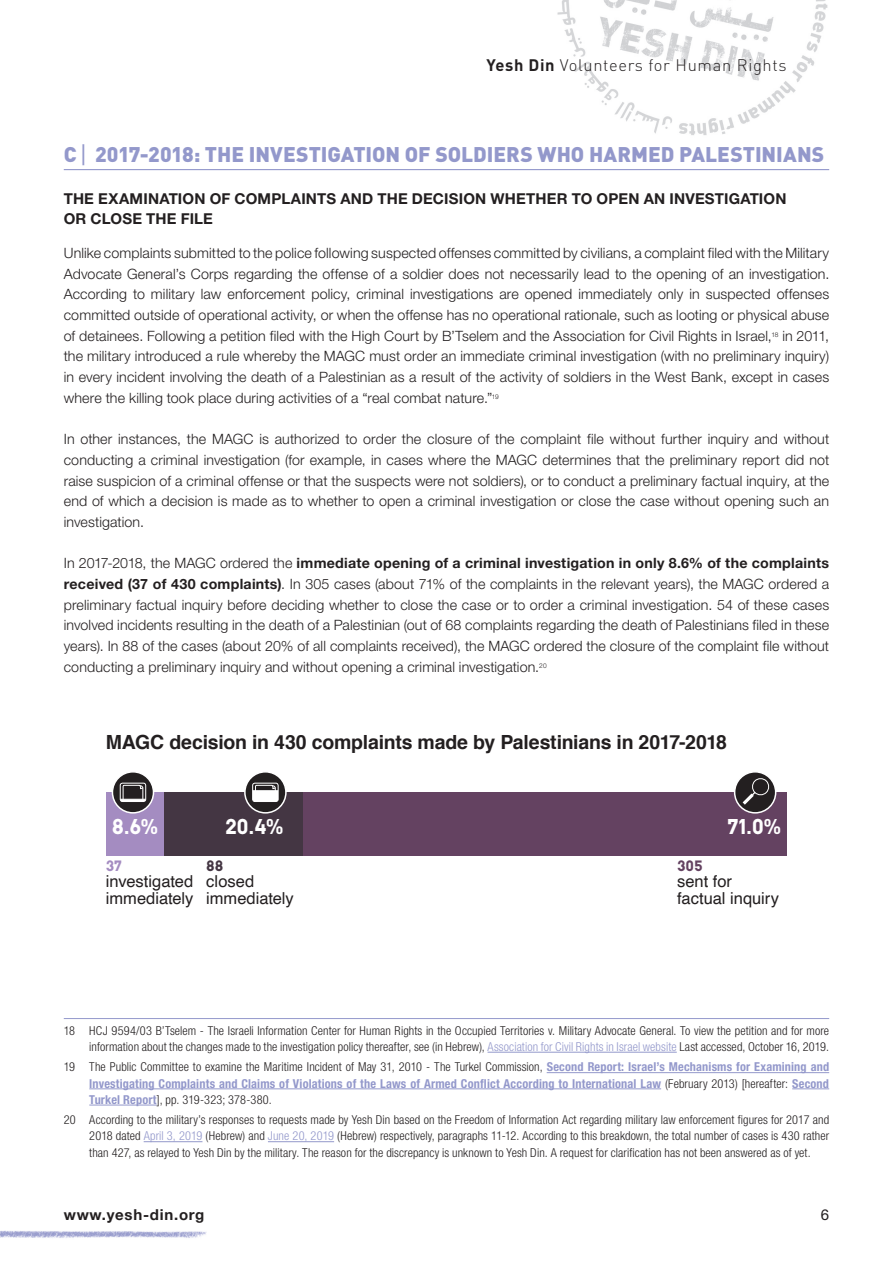
<style>
.page{position:relative;width:893px;height:1263px;background:#fff}
.page>*{position:absolute;margin:0;border:0;box-sizing:border-box;transform-origin:0 0}
.t1{font:30px "Next Exit FOT";color:#fff}
.t2{font:900 21px "DIN";color:#9398cb}
.t3{font:21px "Next Exit FOT";color:#644261}
.t4{font:21px "Next Exit FOT";color:#443643}
.t5{font:21px "Next Exit FOT";color:#a48cc1}
.t6{font:700 19.5px "Helvetica";letter-spacing:-.01em;color:#231f20}
.t7{font:16.5px/16.5px "Helvetica";color:#231f20}
.t8{font:300 16.5px "DIN";letter-spacing:.04em;color:#231f20}
.t9{font:700 15px/20.7px "Helvetica Neue LT Std";letter-spacing:.01em;color:#231f20}
.t10{font:700 15px "Helvetica Neue";letter-spacing:.05em;color:#231f20}
.t11{font:15px "Helvetica Neue LT Std";color:#231f20}
.t12{font:300 14.25px/20.7px "Helvetica Neue LT Std";letter-spacing:.01em;color:#231f20;text-align:justify}
.t13{font:300 condensed 12.3px/16.2px "Helvetica Neue LT Std";letter-spacing:.01em;color:#231f20;text-align:right}
.t14{font:700 condensed 12.3px/16.2px "Helvetica Neue LT Std";letter-spacing:.015em;color:#9398cb;text-align:justify}
.s1{font-weight:700}
.s2{font-family:"DIN Condensed";font-weight:700}
.s3{color:#9398cb}
.s4{font-weight:300;color:#231f20}
</style>
<div class="page">
<img style="left:0;top:1230px;width:206px;height:8px">
<img style="left:557px;top:0;width:271px;height:135px">
<hr style="left:64px;top:169px;width:765px;height:1px;background:#9398cb">
<hr style="left:64px;top:1018px;width:765px;height:1px;background:#9398cb">
<hr style="left:488px;top:1052px;width:189px;height:1px;background:#9398cb">
<hr style="left:547px;top:1072px;width:282px;height:1px;background:#9398cb">
<hr style="left:89px;top:1088px;width:572px;height:1px;background:#9398cb">
<hr style="left:792px;top:1088px;width:37px;height:1px;background:#9398cb">
<hr style="left:89px;top:1105px;width:68px;height:1px;background:#9398cb">
<hr style="left:144px;top:1141px;width:58px;height:1px;background:#9398cb">
<hr style="left:268px;top:1141px;width:66px;height:1px;background:#9398cb">
<div style="left:106px;top:792px;width:58px;height:64px;background:#a48cc1"></div>
<div style="left:164px;top:792px;width:139px;height:64px;background:#443643"></div>
<div style="left:303px;top:792px;width:484px;height:64px;background:#644261"></div>
<div style="left:735px;top:772px;width:41px;height:41px;background:#231f20;border-radius:50%"></div>
<svg style="left:743px;top:777px;width:27px;height:28px"></svg>
<div style="left:734px;top:771px;width:42px;height:42px;border:2px solid #fff;border-radius:50%"></div>
<svg style="left:245px;top:772px;width:41px;height:41px"></svg>
<div style="left:244px;top:771px;width:43px;height:42px;border:2px solid #fff;border-radius:50%"></div>
<svg style="left:254px;top:785px;width:22px;height:15px"></svg>
<div style="left:252px;top:783px;width:26px;height:19px;border:1px solid #fff;border-radius:2px"></div>
<svg style="left:112px;top:772px;width:41px;height:41px"></svg>
<div style="left:112px;top:771px;width:42px;height:42px;border:2px solid #fff;border-radius:50%"></div>
<svg style="left:122px;top:785px;width:22px;height:15px"></svg>
<div style="left:120px;top:783px;width:26px;height:19px;border:1px solid #fff;border-radius:2px"></div>
<p class="t8" style="left:487px;top:55px;width:302px"><span class="s1">Yesh Din</span> Volunteers for Human Rights</p>
<h2 class="t2" style="left:64px;top:140px;width:762px">C <span class="s2">|</span> 2017-2018: THE INVESTIGATION OF SOLDIERS WHO HARMED PALESTINIANS</h2>
<p class="t9" style="left:64px;top:188px;width:724px">THE EXAMINATION OF COMPLAINTS AND THE DECISION WHETHER TO OPEN AN INVESTIGATION<br>OR CLOSE THE FILE</p>
<p class="t12" style="left:64px;top:242px;width:767px">Unlike complaints submitted to the police following suspected offenses committed by civilians, a complaint filed with the Military Advocate General’s Corps regarding the offense of a soldier does not necessarily lead to the opening of an investigation.<br>According to military law enforcement policy, criminal investigations are opened immediately only in suspected offenses committed outside of operational activity, or when the offense has no operational rationale, such as looting or physical abuse of detainees. Following a petition filed with the High Court by B’Tselem and the Association for Civil Rights in Israel,<sup>18</sup> in 2011, the military introduced a rule whereby the MAGC must order an immediate criminal investigation (with no preliminary inquiry) in every incident involving the death of a Palestinian as a result of the activity of soldiers in the West Bank, except in cases where the killing took place during activities of a “real combat nature.”<sup>19</sup></p>
<p class="t12" style="left:64px;top:428px;width:767px">In other instances, the MAGC is authorized to order the closure of the complaint file without further inquiry and without conducting a criminal investigation (for example, in cases where the MAGC determines that the preliminary report did not raise suspicion of a criminal offense or that the suspects were not soldiers), or to conduct a preliminary factual inquiry, at the end of which a decision is made as to whether to open a criminal investigation or close the case without opening such an investigation.</p>
<p class="t12" style="left:64px;top:553px;width:767px">In 2017-2018, the MAGC ordered the <span class="s1">immediate opening of a criminal investigation in only 8.6% of the complaints received (37 of 430 complaints)</span>. In 305 cases (about 71% of the complaints in the relevant years), the MAGC ordered a preliminary factual inquiry before deciding whether to close the case or to order a criminal investigation. 54 of these cases involved incidents resulting in the death of a Palestinian (out of 68 complaints regarding the death of Palestinians filed in these years). In 88 of the cases (about 20% of all complaints received), the MAGC ordered the closure of the complaint file without conducting a preliminary inquiry and without opening a criminal investigation.<sup>20</sup></p>
<h3 class="t6" style="left:106px;top:726px;width:623px">MAGC decision in 430 complaints made by Palestinians in 2017-2018</h3>
<h1 class="t1" style="left:112px;top:813px;width:48px">8.6%</h1>
<h1 class="t1" style="left:225px;top:813px;width:60px">20.4%</h1>
<h1 class="t1" style="left:727px;top:813px;width:55px">71.0%</h1>
<h2 class="t3" style="left:677px;top:856px;width:27px">305</h2>
<p class="t7" style="left:677px;top:874px;width:103px">sent for factual inquiry</p>
<h2 class="t5" style="left:106px;top:856px;width:18px">37</h2>
<p class="t7" style="left:106px;top:874px;width:89px">investigated immediately</p>
<h2 class="t4" style="left:206px;top:856px;width:19px">88</h2>
<p class="t7" style="left:206px;top:874px;width:89px">closed immediately</p>
<p class="t13" style="left:64px;top:1022px;width:767px">18 HCJ 9594/03 B’Tselem - The Israeli Information Center for Human Rights in the Occupied Territories v. Military Advocate General. To view the petition and for more information about the changes made to the investigation policy thereafter, see (in Hebrew), <span class="s3">Association for Civil Rights in Israel website</span> Last accessed, October 16, 2019.</p>
<p class="t14" style="left:89px;top:1059px;width:741px;text-indent:-26px"><span class="s4">19 The Public Committee to examine the Maritime Incident of May 31, 2010 - The Turkel Commission,</span> Second Report: Israel’s Mechanisms for Examining and Investigating Complaints and Claims of Violations of the Laws of Armed Conflict According to International Law <span class="s4">(February 2013) [hereafter:</span> Second Turkel Report<span class="s4">], pp. 319-323; 378-380.</span></p>
<p class="t13" style="left:89px;top:1112px;width:741px;text-align:justify;text-indent:-26px">20 According to the military’s responses to requests made by Yesh Din based on the Freedom of Information Act regarding military law enforcement figures for 2017 and 2018 dated <span class="s3">April 3, 2019</span> (Hebrew) and <span class="s3">June 20, 2019</span> (Hebrew) respectively, paragraphs 11-12. According to this breakdown, the total number of cases is 430 rather than 427, as relayed to Yesh Din by the military. The reason for the discrepancy is unknown to Yesh Din. A request for clarification has not been answered as of yet.</p>
<p class="t10" style="left:64px;top:1203px;width:142px">www.yesh-din.org</p>
<p class="t11" style="left:821px;top:1206px;width:10px">6</p>
</div>
